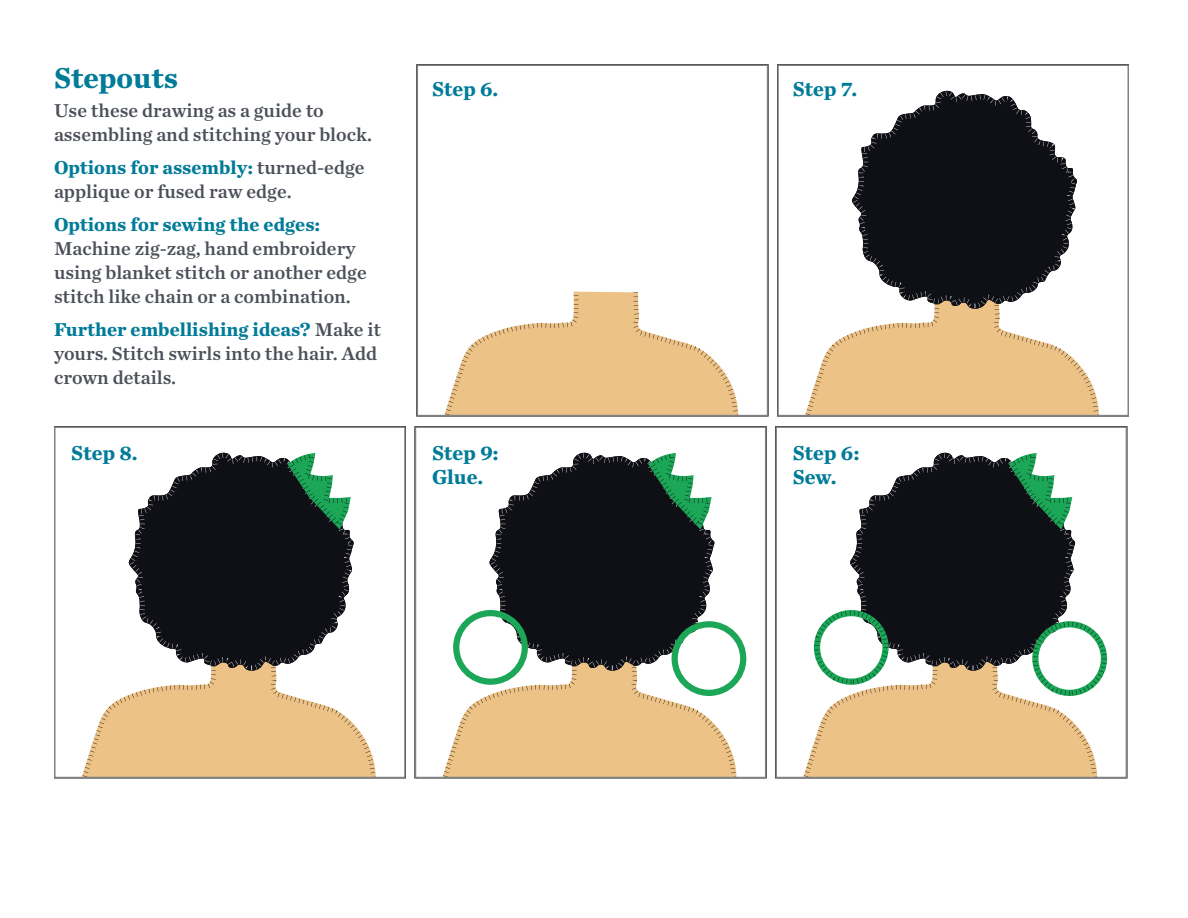
<style>
.page{position:relative;width:1188px;height:918px;background:#fff}
.page>*{position:absolute;margin:0;border:0;box-sizing:border-box;transform-origin:0 0}
.t1{font:700 30px "Chronicle Text G1";color:#007b98}
.t2{font:700 21px/24px "Chronicle Text G1";color:#007b98}
.t3{font:19.5px/24px "Chronicle Text G1 Semi";color:#4b5059}
.t4{font:700 19.5px "Chronicle Text G1";color:#007b98}
.s1{font-family:"Chronicle Text G1 Semi";font-weight:400;color:#4b5059}
</style>
<div class="page">
<svg style="left:445px;top:291px;width:294px;height:122px"></svg>
<div style="left:417px;top:64px;width:351px;height:352px;border:2px solid #808182"></div>
<svg style="left:128px;top:452px;width:226px;height:197px"></svg>
<svg style="left:82px;top:649px;width:294px;height:126px"></svg>
<svg style="left:285px;top:452px;width:68px;height:81px"></svg>
<div style="left:54px;top:426px;width:352px;height:352px;border:2px solid #808182"></div>
<svg style="left:852px;top:90px;width:225px;height:197px"></svg>
<svg style="left:806px;top:287px;width:293px;height:126px"></svg>
<div style="left:777px;top:64px;width:352px;height:352px;border:2px solid #808182"></div>
<svg style="left:489px;top:452px;width:226px;height:158px;background:#34343a"></svg>
<svg style="left:645px;top:452px;width:69px;height:81px"></svg>
<svg style="left:443px;top:610px;width:303px;height:165px"></svg>
<div style="left:415px;top:426px;width:351px;height:352px;border:2px solid #808182"></div>
<svg style="left:850px;top:452px;width:226px;height:156px;background:#34343a"></svg>
<svg style="left:1006px;top:452px;width:69px;height:81px"></svg>
<svg style="left:804px;top:608px;width:304px;height:167px"></svg>
<div style="left:775px;top:426px;width:352px;height:352px;border:2px solid #808182"></div>
<h1 class="t1" style="left:54px;top:54px;width:126px">Stepouts</h1>
<p class="t3" style="left:54px;top:97px;width:320px">Use these drawing as a guide to assembling and stitching your block.</p>
<p class="t4" style="left:54px;top:152px;width:312px">Options for assembly: <span class="s1">turned-edge</span></p>
<p class="t3" style="left:54px;top:178px;width:239px">applique or fused raw edge.</p>
<p class="t4" style="left:54px;top:209px;width:268px">Options for sewing the edges:</p>
<p class="t3" style="left:54px;top:235px;width:314px">Machine zig-zag, hand embroidery using blanket stitch or another edge stitch like chain or a combination.</p>
<p class="t4" style="left:54px;top:314px;width:329px">Further embellishing ideas? <span class="s1">Make it</span></p>
<p class="t3" style="left:54px;top:340px;width:325px">yours. Stitch swirls into the hair. Add crown details.</p>
<p class="t2" style="left:71px;top:440px;width:68px">Step 8.</p>
<p class="t2" style="left:432px;top:76px;width:68px">Step 6.</p>
<p class="t2" style="left:432px;top:440px;width:68px">Step 9:<br>Glue.</p>
<p class="t2" style="left:793px;top:76px;width:66px">Step 7.</p>
<p class="t2" style="left:793px;top:440px;width:69px">Step 6:<br>Sew.</p>
</div>
